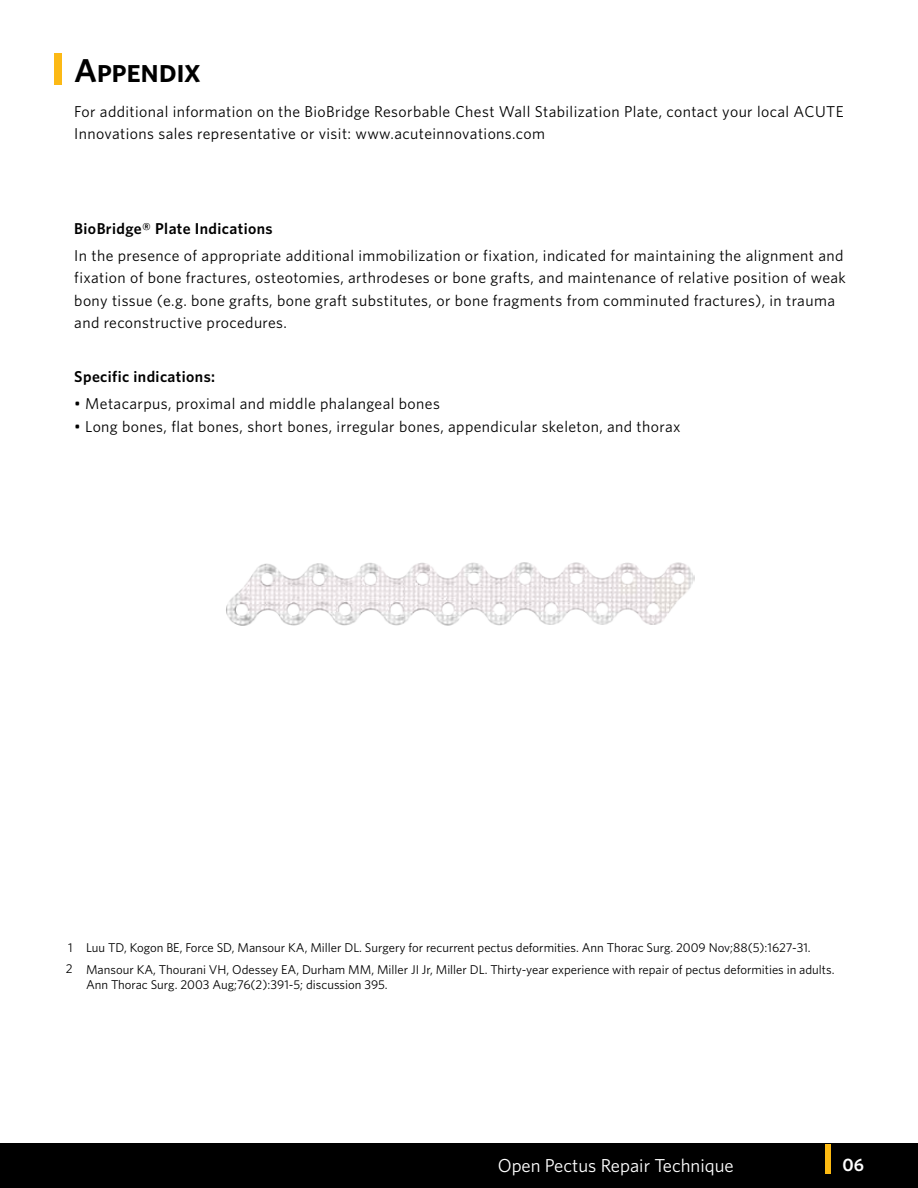
<style>
.page{position:relative;width:918px;height:1188px;background:#fff}
.page>*{position:absolute;margin:0;border:0;box-sizing:border-box;transform-origin:0 0}
.t1{font:33px "Whitney Semibold SC";letter-spacing:-.01em;color:#000}
.t2{font:18.75px "Whitney";color:#fff}
.t3{font:600 18px "Whitney";color:#fff}
.t4{font:15.75px/22.5px "Whitney";letter-spacing:.025em;color:#000}
.t5{font:600 15.75px "Whitney";letter-spacing:.025em;color:#000}
.t6{font:12.75px/21.3px "Whitney";color:#000}
</style>
<div class="page">
<div style="left:54px;top:54px;width:7px;height:31px;background:#fcb915"></div>
<img style="left:226px;top:562px;width:469px;height:64px">
<div style="left:0;top:1144px;width:918px;height:44px;background:#000"></div>
<div style="left:826px;top:1144px;width:5px;height:29px;background:#fdba12"></div>
<h1 class="t1" style="left:74px;top:50px;width:128px">Appendix</h1>
<p class="t4" style="left:74px;top:100px;width:771px">For additional information on the BioBridge Resorbable Chest Wall Stabilization Plate, contact your local ACUTE<br>Innovations sales representative or visit: www.acuteinnovations.com</p>
<p class="t5" style="left:74px;top:219px;width:200px">BioBridge® Plate Indications</p>
<p class="t4" style="left:74px;top:244px;width:773px">In the presence of appropriate additional immobilization or fixation, indicated for maintaining the alignment and fixation of bone fractures, osteotomies, arthrodeses or bone grafts, and maintenance of relative position of weak bony tissue (e.g. bone grafts, bone graft substitutes, or bone fragments from comminuted fractures), in trauma and reconstructive procedures.</p>
<p class="t5" style="left:74px;top:367px;width:142px">Specific indications:</p>
<p class="t4" style="left:74px;top:392px;width:367px">• Metacarpus, proximal and middle phalangeal bones</p>
<p class="t4" style="left:74px;top:415px;width:608px">• Long bones, flat bones, short bones, irregular bones, appendicular skeleton, and thorax</p>
<p class="t6" style="left:66px;top:937px;width:8px">1<br>2</p>
<p class="t6" style="left:86px;top:937px;width:750px">Luu TD, Kogon BE, Force SD, Mansour KA, Miller DL. Surgery for recurrent pectus deformities. Ann Thorac Surg. 2009 Nov;88(5):1627-31.<br>Mansour KA, Thourani VH, Odessey EA, Durham MM, Miller JI Jr, Miller DL. Thirty-year experience with repair of pectus deformities in adults.</p>
<p class="t6" style="left:86px;top:974px;width:303px">Ann Thorac Surg. 2003 Aug;76(2):391-5; discussion 395.</p>
<p class="t2" style="left:498px;top:1154px;width:238px">Open Pectus Repair Technique</p>
<p class="t3" style="left:842px;top:1154px;width:23px">06</p>
</div>
